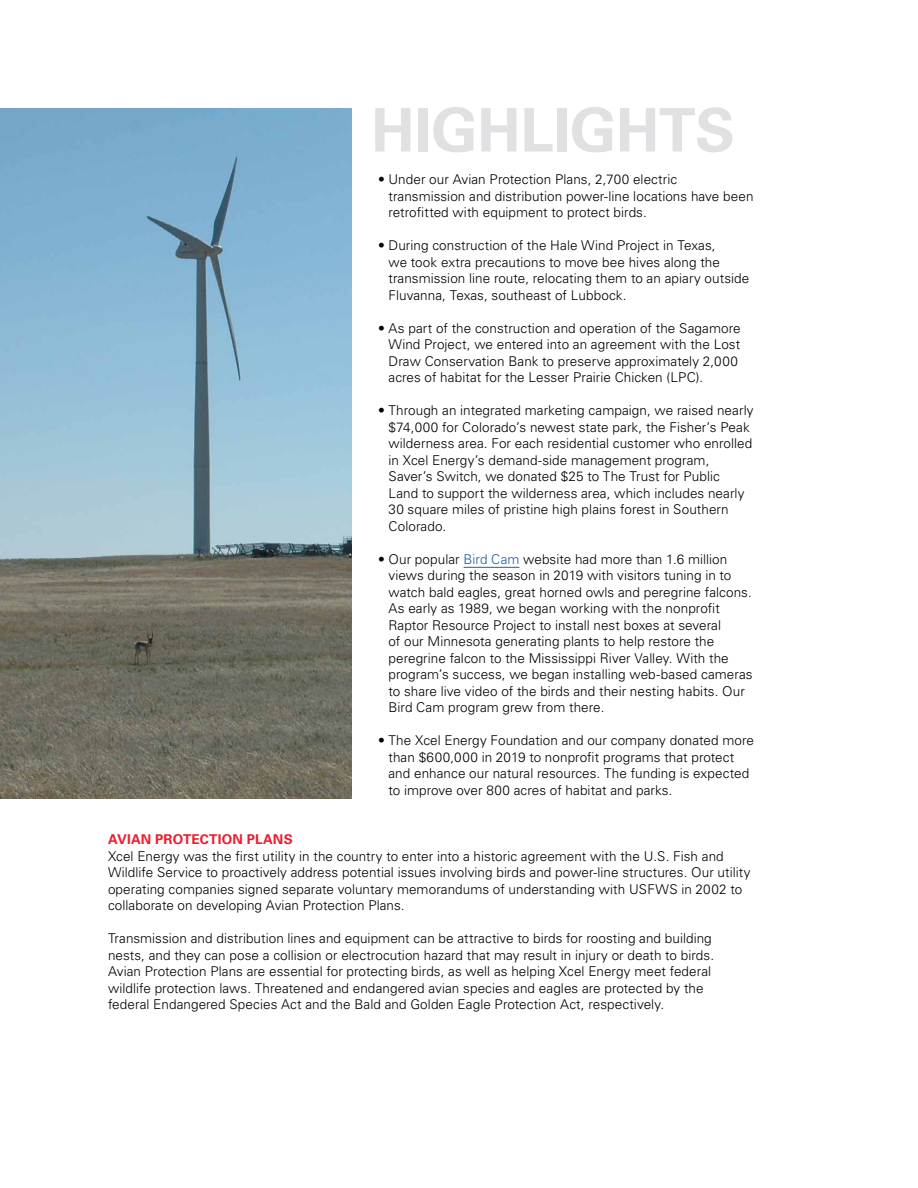
<style>
.page{position:relative;width:918px;height:1188px;background:#fff}
.page>*{position:absolute;margin:0;border:0;box-sizing:border-box;transform-origin:0 0}
.t1{font:700 60px "Univers LT Std";letter-spacing:-.005em;color:#e1e1e3}
.t2{font:300 13.5px/16.5px "Univers LT Std";letter-spacing:.005em;color:#000}
.t3{font:700 13.5px "Univers LT Std";letter-spacing:.01em;color:#ed1c2e}
.s1{color:#215e9e}
</style>
<div class="page">
<hr style="left:464px;top:567px;width:55px;height:1px;background:#215e9e">
<img style="left:0;top:108px;width:351px;height:690px">
<h1 class="t1" style="left:371px;top:95px;width:365px">HIGHLIGHTS</h1>
<p class="t2" style="left:389px;top:171px;width:367px;text-indent:-11px">• Under our Avian Protection Plans, 2,700 electric transmission and distribution power-line locations have been retrofitted with equipment to protect birds.</p>
<p class="t2" style="left:389px;top:237px;width:362px;text-indent:-11px">• During construction of the Hale Wind Project in Texas,<br>we took extra precautions to move bee hives along the transmission line route, relocating them to an apiary outside Fluvanna, Texas, southeast of Lubbock.</p>
<p class="t2" style="left:389px;top:320px;width:354px;text-indent:-11px">• As part of the construction and operation of the Sagamore Wind Project, we entered into an agreement with the Lost Draw Conservation Bank to preserve approximately 2,000 acres of habitat for the Lesser Prairie Chicken (LPC).</p>
<p class="t2" style="left:389px;top:402px;width:367px;text-indent:-11px">• Through an integrated marketing campaign, we raised nearly $74,000 for Colorado’s newest state park, the Fisher’s Peak wilderness area. For each residential customer who enrolled in Xcel Energy’s demand-side management program, Saver’s Switch, we donated $25 to The Trust for Public<br>Land to support the wilderness area, which includes nearly 30 square miles of pristine high plains forest in Southern Colorado.</p>
<p class="t2" style="left:389px;top:551px;width:366px;text-indent:-11px">• Our popular <span class="s1">Bird Cam</span> website had more than 1.6 million views during the season in 2019 with visitors tuning in to watch bald eagles, great horned owls and peregrine falcons.<br>As early as 1989, we began working with the nonprofit Raptor Resource Project to install nest boxes at several<br>of our Minnesota generating plants to help restore the peregrine falcon to the Mississippi River Valley. With the program’s success, we began installing web-based cameras to share live video of the birds and their nesting habits. Our Bird Cam program grew from there.</p>
<p class="t2" style="left:389px;top:732px;width:367px;text-indent:-11px">• The Xcel Energy Foundation and our company donated more than $600,000 in 2019 to nonprofit programs that protect and enhance our natural resources. The funding is expected to improve over 800 acres of habitat and parks.</p>
<p class="t3" style="left:108px;top:832px;width:186px">AVIAN PROTECTION PLANS</p>
<p class="t2" style="left:108px;top:848px;width:644px">Xcel Energy was the first utility in the country to enter into a historic agreement with the U.S. Fish and Wildlife Service to proactively address potential issues involving birds and power-line structures. Our utility operating companies signed separate voluntary memorandums of understanding with USFWS in 2002 to collaborate on developing Avian Protection Plans.</p>
<p class="t2" style="left:108px;top:930px;width:608px">Transmission and distribution lines and equipment can be attractive to birds for roosting and building nests, and they can pose a collision or electrocution hazard that may result in injury or death to birds.<br>Avian Protection Plans are essential for protecting birds, as well as helping Xcel Energy meet federal wildlife protection laws. Threatened and endangered avian species and eagles are protected by the federal Endangered Species Act and the Bald and Golden Eagle Protection Act, respectively.</p>
</div>
